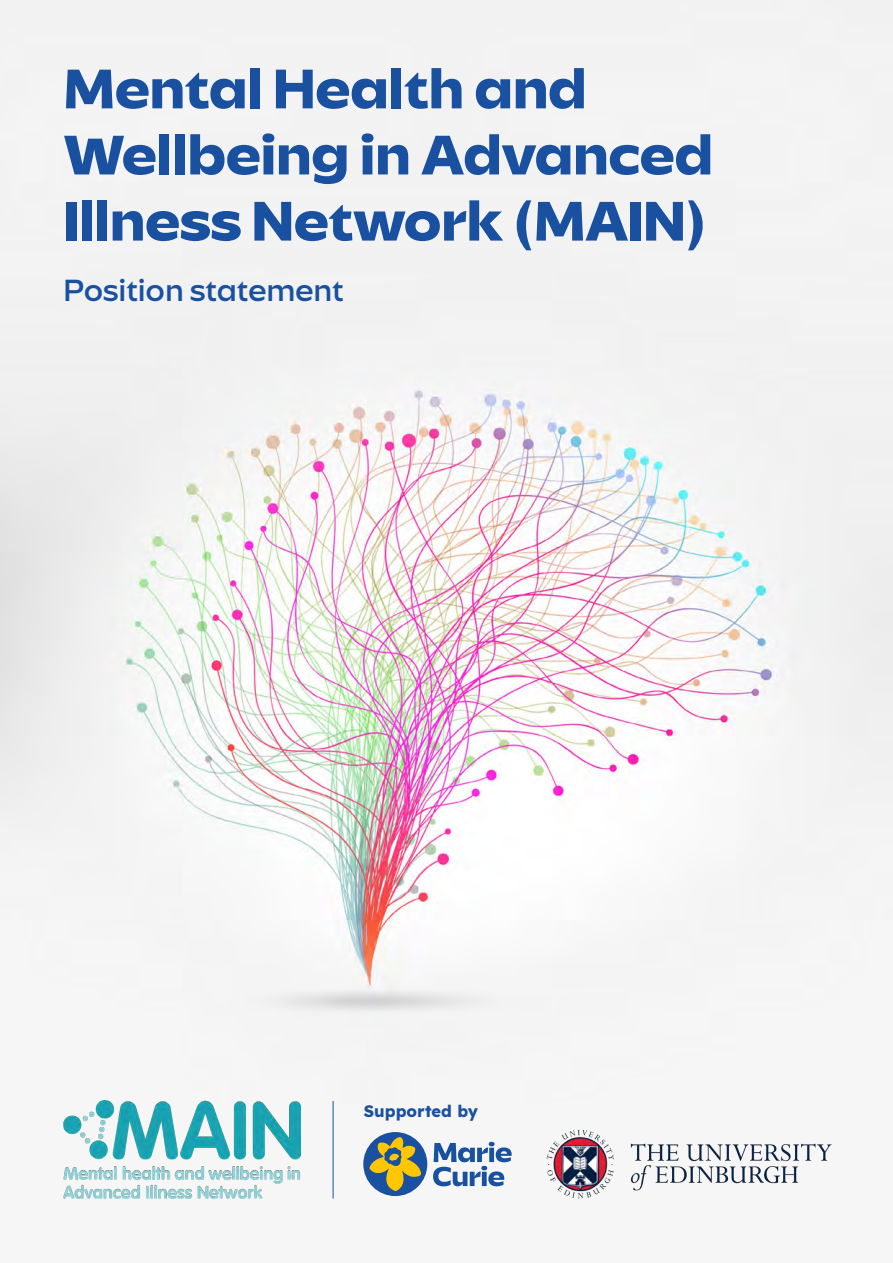
<style>
.page{position:relative;width:893px;height:1263px;background:#fff}
.page>*{position:absolute;margin:0;border:0;box-sizing:border-box;transform-origin:0 0}
.t1{font:800 expanded 57.45px/66.2px "Savior Sans";color:#1951a0}
.t2{font:expanded 31.65px "Savior Sans";color:#1951a0}
.t3{font:700 16.35px "Lexend";color:#1951a0}
</style>
<div class="page">
<img style="left:0;top:0;width:893px;height:1199px">
<div style="left:363px;top:1132px;width:64px;height:64px;background:#1951a0;border-radius:50%"></div>
<svg style="left:369px;top:1137px;width:52px;height:54px"></svg>
<svg style="left:433px;top:1142px;width:79px;height:44px"></svg>
<img style="left:64px;top:1101px;width:237px;height:97px">
<img style="left:545px;top:1127px;width:288px;height:72px">
<hr style="left:333px;top:1101px;width:1px;height:97px;background:#1951a0">
<p class="t1" style="left:64px;top:56px;width:651px">Mental Health and<br>Wellbeing in Advanced<br>Illness Network (MAIN)</p>
<p class="t2" style="left:64px;top:270px;width:281px">Position statement</p>
<p class="t3" style="left:364px;top:1098px;width:116px">Supported by</p>
</div>
